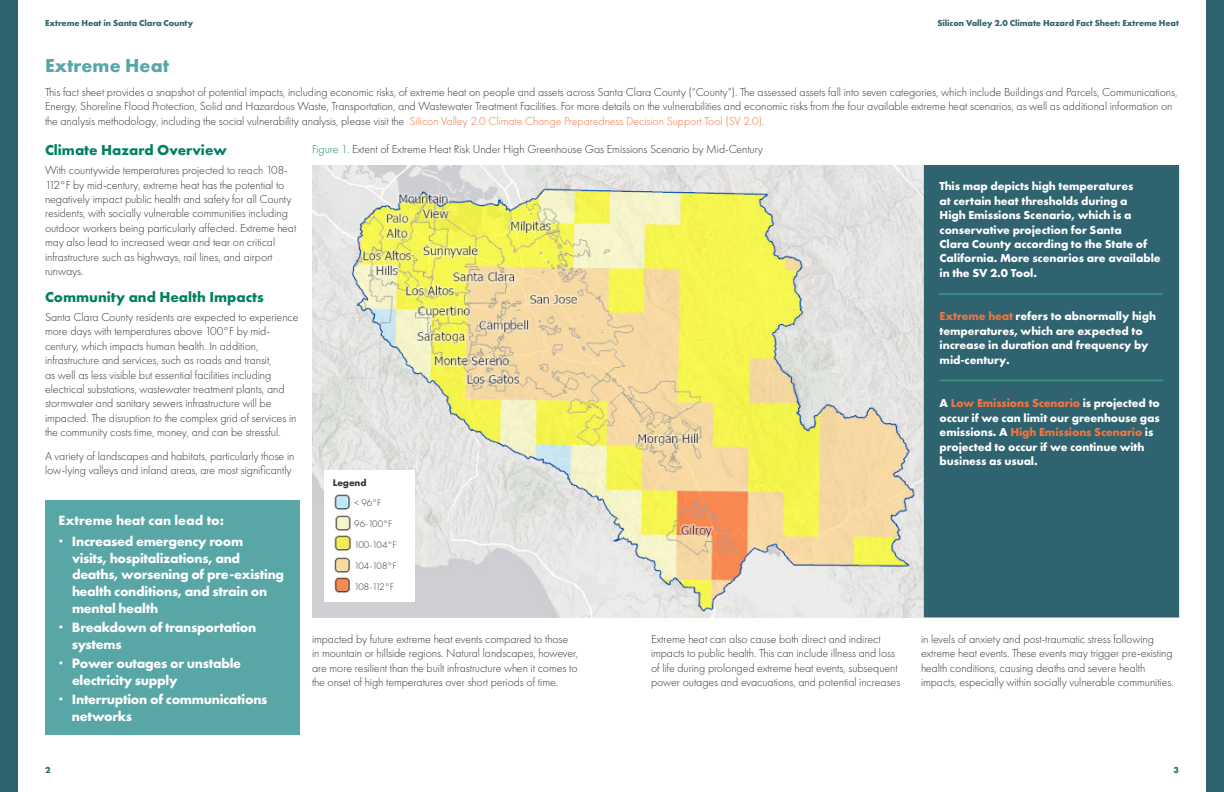
<style>
.page{position:relative;width:1224px;height:792px;background:#fff}
.page>*{position:absolute;margin:0;border:0;box-sizing:border-box;transform-origin:0 0}
.Header_2{font:700 19.5px "Futura PT";color:#59a6a6}
.Header_3{font:700 15px "Futura PT";color:#008061}
.paragraph_before_bul{font:700 14px/16.8px "Futura PT";letter-spacing:-.02em;color:#fff}
.paragraph_before_bul-2{font:700 14px "Futura PT";color:#fff}
.t1{font:300 12px/14.4px "Futura PT";letter-spacing:-.005em;color:#363536}
.t2{font:700 12px/14.4px "Futura PT";letter-spacing:-.005em;color:#fff}
.t3{font:300 10px/21px "Futura PT";letter-spacing:-.065em;color:#363536}
.t4{font:700 10px "Futura PT";letter-spacing:-.005em;color:#363536}
.t5{font:700 9px "Futura PT";letter-spacing:-.005em;color:#306370}
.s1{color:#f07540}
.s2{color:#12896c}
</style>
<div class="page">
<div style="left:0;top:0;width:18px;height:792px;background:#306370"></div>
<div style="left:1206px;top:0;width:18px;height:792px;background:#306370"></div>
<img style="left:312px;top:166px;width:612px;height:451px">
<div style="left:45px;top:500px;width:255px;height:234px;background:#59a6a6"></div>
<div style="left:924px;top:166px;width:255px;height:451px;background:#306370"></div>
<hr style="left:939px;top:293px;width:223px;height:2px;background:#339981">
<hr style="left:940px;top:380px;width:223px;height:1px;background:#339981">
<div style="left:324px;top:470px;width:91px;height:132px;background:#fff"></div>
<img style="left:335px;top:494px;width:16px;height:16px">
<img style="left:335px;top:515px;width:16px;height:16px">
<img style="left:335px;top:535px;width:16px;height:17px">
<img style="left:335px;top:557px;width:15px;height:17px">
<img style="left:335px;top:577px;width:16px;height:17px">
<p class="t5" style="left:45px;top:17px;width:150px">Extreme Heat in Santa Clara County</p>
<p class="t5" style="left:938px;top:17px;width:243px">Silicon Valley 2.0 Climate Hazard Fact Sheet: Extreme Heat</p>
<p class="Header_2" style="left:45px;top:53px;width:126px">Extreme Heat</p>
<p class="t1" style="left:45px;top:85px;width:1134px">This fact sheet provides a snapshot of potential impacts, including economic risks, of extreme heat on people and assets across Santa Clara County (“County”). The assessed assets fall into seven categories, which include Buildings and Parcels, Communications,<br>Energy, Shoreline Flood Protection, Solid and Hazardous Waste, Transportation, and Wastewater Treatment Facilities. For more details on the vulnerabilities and economic risks from the four available extreme heat scenarios, as well as additional information on the analysis methodology, including the social vulnerability analysis, please visit the <span class="s1">Silicon Valley 2.0 Climate Change Preparedness Decision Support Tool (SV 2.0)</span>.</p>
<p class="Header_3" style="left:45px;top:141px;width:183px">Climate Hazard Overview</p>
<p class="t1" style="left:45px;top:163px;width:253px">With countywide temperatures projected to reach 108- 112°F by mid-century, extreme heat has the potential to negatively impact public health and safety for all County residents, with socially vulnerable communities including outdoor workers being particularly affected. Extreme heat may also lead to increased wear and tear on critical infrastructure such as highways, rail lines, and airport runways.</p>
<p class="Header_3" style="left:45px;top:287px;width:220px">Community and Health Impacts</p>
<p class="t1" style="left:45px;top:310px;width:255px">Santa Clara County residents are expected to experience more days with temperatures above 100°F by mid&shy;century, which impacts human health. In addition, infrastructure and services, such as roads and transit,<br>as well as less visible but essential facilities including electrical substations, wastewater treatment plants, and stormwater and sanitary sewers infrastructure will be impacted. The disruption to the complex grid of services in the community costs time, money, and can be stressful.</p>
<p class="t1" style="left:45px;top:448px;width:251px">A variety of landscapes and habitats, particularly those in low-lying valleys and inland areas, are most significantly</p>
<p class="paragraph_before_bul-2" style="left:58px;top:511px;width:167px">Extreme heat can lead to:</p>
<p class="paragraph_before_bul" style="left:72px;top:532px;width:214px">Increased emergency room<br>visits, hospitalizations, and deaths, worsening of pre-existing health conditions, and strain on mental health</p>
<p class="paragraph_before_bul" style="left:72px;top:619px;width:186px">Breakdown of transportation systems</p>
<p class="paragraph_before_bul" style="left:72px;top:655px;width:171px">Power outages or unstable electricity supply</p>
<p class="paragraph_before_bul" style="left:72px;top:691px;width:197px">Interruption of communications networks</p>
<p class="t1" style="left:312px;top:142px;width:453px"><span class="s2">Figure 1.</span> Extent of Extreme Heat Risk Under High Greenhouse Gas Emissions Scenario by Mid-Century</p>
<p class="t4" style="left:333px;top:476px;width:35px">Legend</p>
<p class="t3" style="left:354px;top:492px;width:39px">&lt; 96°F<br>96-100°F</p>
<p class="t3" style="left:354px;top:534px;width:44px">100-104°F</p>
<p class="t3" style="left:354px;top:555px;width:44px">104-108°F</p>
<p class="t3" style="left:354px;top:576px;width:41px">108-112°F</p>
<p class="t2" style="left:940px;top:179px;width:222px">This map depicts high temperatures<br>at certain heat thresholds during a<br>High Emissions Scenario, which is a conservative projection for Santa<br>Clara County according to the State of California. More scenarios are available in the SV 2.0 Tool.</p>
<p class="t2" style="left:940px;top:309px;width:218px"><span class="s1">Extreme heat</span> refers to abnormally high temperatures, which are expected to increase in duration and frequency by mid-century.</p>
<p class="t2" style="left:940px;top:396px;width:222px">A <span class="s1">Low Emissions Scenario</span> is projected to occur if we can limit our greenhouse gas emissions. A <span class="s1">High Emissions Scenario</span> is projected to occur if we continue with business as usual.</p>
<p class="t1" style="left:312px;top:632px;width:268px">impacted by future extreme heat events compared to those in mountain or hillside regions. Natural landscapes, however, are more resilient than the built infrastructure when it comes to the onset of high temperatures over short periods of time.</p>
<p class="t1" style="left:651px;top:632px;width:251px">Extreme heat can also cause both direct and indirect impacts to public health. This can include illness and loss of life during prolonged extreme heat events, subsequent power outages and evacuations, and potential increases</p>
<p class="t1" style="left:921px;top:632px;width:254px">in levels of anxiety and post-traumatic stress following extreme heat events. These events may trigger pre-existing health conditions, causing deaths and severe health impacts, especially within socially vulnerable communities.</p>
<p class="t5" style="left:45px;top:764px;width:7px">2</p>
<p class="t5" style="left:1174px;top:764px;width:7px">3</p>
</div>
